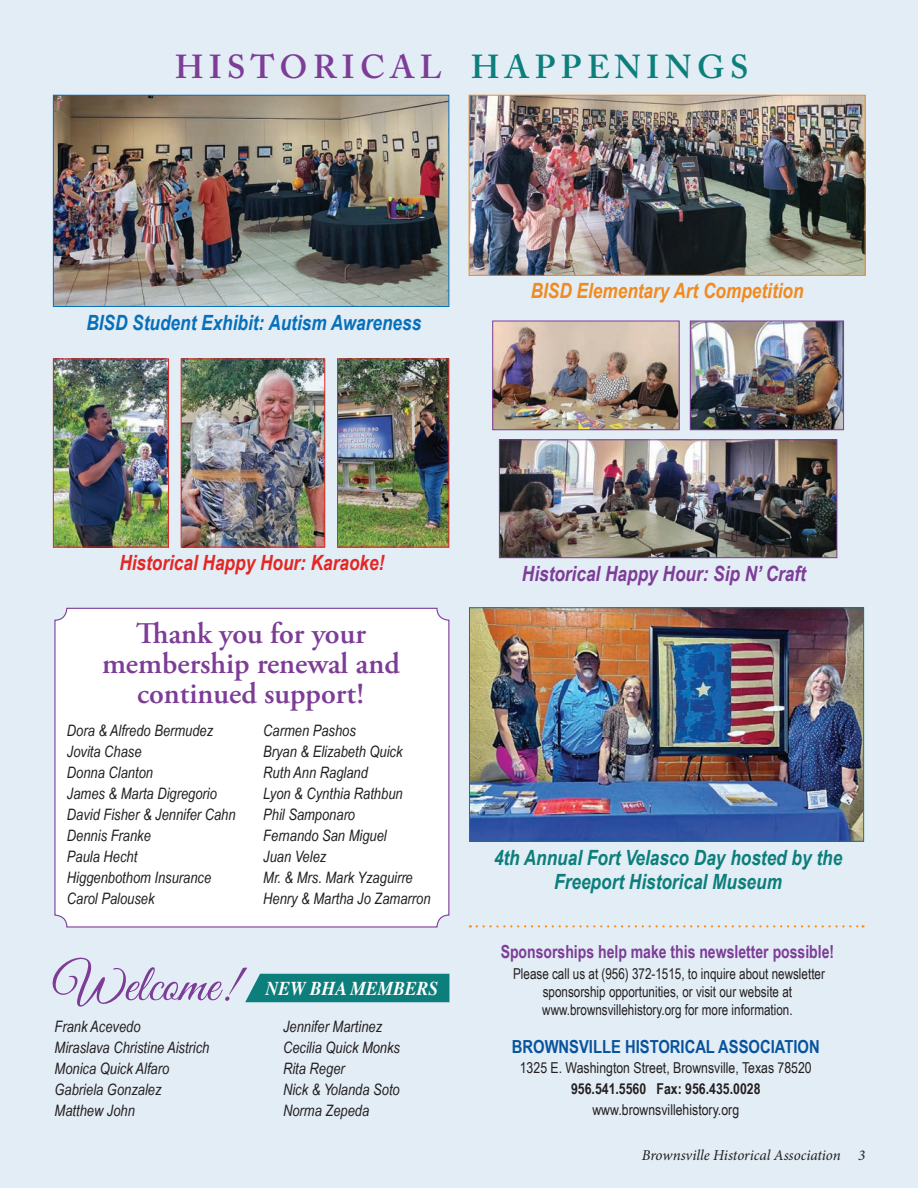
<style>
.page{position:relative;width:918px;height:1188px;background:#e3edf6}
.page>*{position:absolute;margin:0;border:0;box-sizing:border-box;transform-origin:0 0}
.t1{font:52.5px "Great Vibes";color:#7d3d97}
.t2{font:600 33px "Adobe Caslon Pro";letter-spacing:.165em;color:#7d3d97}
.t3{font:600 30px/30px "Adobe Garamond Pro";color:#7d3d97;text-align:center}
.t4{font:italic 700 21px/24px "Arial Narrow";color:#0c7e7b;text-align:center}
.t5{font:italic 700 21px "Arial Narrow";color:#0770ba}
.t6{font:italic 700 21px "Arial Narrow";color:#7d3d97}
.t7{font:italic 700 21px "Arial Narrow";color:#f08b21}
.t8{font:italic 700 21px "Arial Narrow";color:#e22725}
.t9{font:italic 700 19.5px "Times";color:#fff;scale:.9 1}
.t10{font:700 18px "Arial Narrow";color:#7d3d97;scale:.95 1}
.t11{font:700 18px "Arial Narrow";color:#07539c}
.t12{font:italic 15.75px/21px "Arial Narrow";color:#231f20}
.t13{font:15px/18px "Arial Narrow";color:#231f20;text-align:center;scale:.95 1}
.t14{font:15px "Arial Narrow";color:#231f20}
.t15{font:italic 15px "Minion Pro";letter-spacing:-.005em;color:#231f20}
.t16{font:700 15px "Arial Narrow";color:#231f20}
.s1{color:#0c7e7b}
</style>
<div class="page">
<svg style="left:477px;top:925px;width:387px;height:3px"></svg>
<div style="left:245px;top:974px;width:204px;height:28px;background:#0c7e7b"></div>
<div style="left:55px;top:608px;width:394px;height:319px;background:#fff;border-radius:12px"></div>
<div style="left:54px;top:608px;width:395px;height:320px;border:1px solid #7d3d97;border-radius:12px"></div>
<img style="left:55px;top:97px;width:392px;height:208px">
<div style="left:53px;top:95px;width:396px;height:212px;border:1px solid #0770ba"></div>
<img style="left:471px;top:97px;width:393px;height:177px">
<div style="left:469px;top:95px;width:397px;height:181px;border:1px solid #f08b21"></div>
<img style="left:339px;top:361px;width:108px;height:184px">
<div style="left:337px;top:359px;width:112px;height:188px;border:1px solid #e22725"></div>
<img style="left:183px;top:361px;width:140px;height:184px">
<div style="left:181px;top:359px;width:144px;height:188px;border:1px solid #e22725"></div>
<img style="left:55px;top:361px;width:112px;height:184px">
<div style="left:53px;top:359px;width:116px;height:188px;border:1px solid #e22725"></div>
<img style="left:501px;top:441px;width:334px;height:115px">
<div style="left:499px;top:439px;width:338px;height:119px;border:1px solid #7d3d97"></div>
<img style="left:494px;top:323px;width:184px;height:105px">
<div style="left:492px;top:321px;width:188px;height:109px;border:1px solid #7d3d97"></div>
<img style="left:692px;top:323px;width:150px;height:105px">
<div style="left:690px;top:321px;width:154px;height:109px;border:1px solid #7d3d97"></div>
<img style="left:471px;top:609px;width:391px;height:231px">
<div style="left:469px;top:607px;width:395px;height:235px;border:1px solid #0c7e7b"></div>
<h2 class="t2" style="left:175px;top:47px;width:575px">HISTORICAL <span class="s1">HAPPENINGS</span></h2>
<h3 class="t5" style="left:86px;top:307px;width:336px">BISD Student Exhibit: Autism Awareness</h3>
<h3 class="t7" style="left:531px;top:275px;width:274px">BISD Elementary Art Competition</h3>
<h3 class="t8" style="left:119px;top:546px;width:267px">Historical Happy Hour: Karaoke!</h3>
<h3 class="t3" style="left:102px;top:619px;width:299px">Thank you for your membership renewal and continued support!</h3>
<p class="t12" style="left:67px;top:720px;width:170px">Dora &amp; Alfredo Bermudez<br>Jovita Chase<br>Donna Clanton<br>James &amp; Marta Digregorio<br>David Fisher &amp; Jennifer Cahn<br>Dennis Franke<br>Paula Hecht<br>Higgenbothom Insurance<br>Carol Palousek</p>
<p class="t12" style="left:263px;top:720px;width:169px">Carmen Pashos<br>Bryan &amp; Elizabeth Quick<br>Ruth Ann Ragland<br>Lyon &amp; Cynthia Rathbun<br>Phil Samponaro<br>Fernando San Miguel<br>Juan Velez<br>Mr. &amp; Mrs. Mark Yzaguirre<br>Henry &amp; Martha Jo Zamarron</p>
<h1 class="t1" style="left:53px;top:955px;width:185px">Welcome!</h1>
<p class="t9" style="left:266px;top:970px;width:193px">NEW BHA MEMBERS</p>
<p class="t12" style="left:55px;top:1016px;width:156px">Frank Acevedo<br>Miraslava Christine Aistrich<br>Monica Quick Alfaro<br>Gabriela Gonzalez<br>Matthew John</p>
<p class="t12" style="left:283px;top:1016px;width:118px">Jennifer Martinez<br>Cecilia Quick Monks<br>Rita Reger<br>Nick &amp; Yolanda Soto<br>Norma Zepeda</p>
<h3 class="t6" style="left:522px;top:558px;width:285px">Historical Happy Hour: Sip N’ Craft</h3>
<h3 class="t4" style="left:494px;top:845px;width:350px">4th Annual Fort Velasco Day hosted by the<br>Freeport Historical Museum</h3>
<p class="t10" style="left:501px;top:938px;width:353px">Sponsorships help make this newsletter possible!</p>
<p class="t13" style="left:513px;top:964px;width:330px">Please call us at (956) 372-1515, to inquire about newsletter sponsorship opportunities, or visit our website at www.brownsvillehistory.org for more information.</p>
<p class="t11" style="left:512px;top:1033px;width:309px">BROWNSVILLE HISTORICAL ASSOCIATION</p>
<p class="t14" style="left:520px;top:1057px;width:293px">1325 E. Washington Street, Brownsville, Texas 78520</p>
<p class="t16" style="left:571px;top:1077px;width:191px">956.541.5560 Fax: 956.435.0028</p>
<p class="t14" style="left:592px;top:1099px;width:148px">www.brownsvillehistory.org</p>
<p class="t15" style="left:642px;top:1145px;width:225px">Brownsville Historical Association 3</p>
</div>
